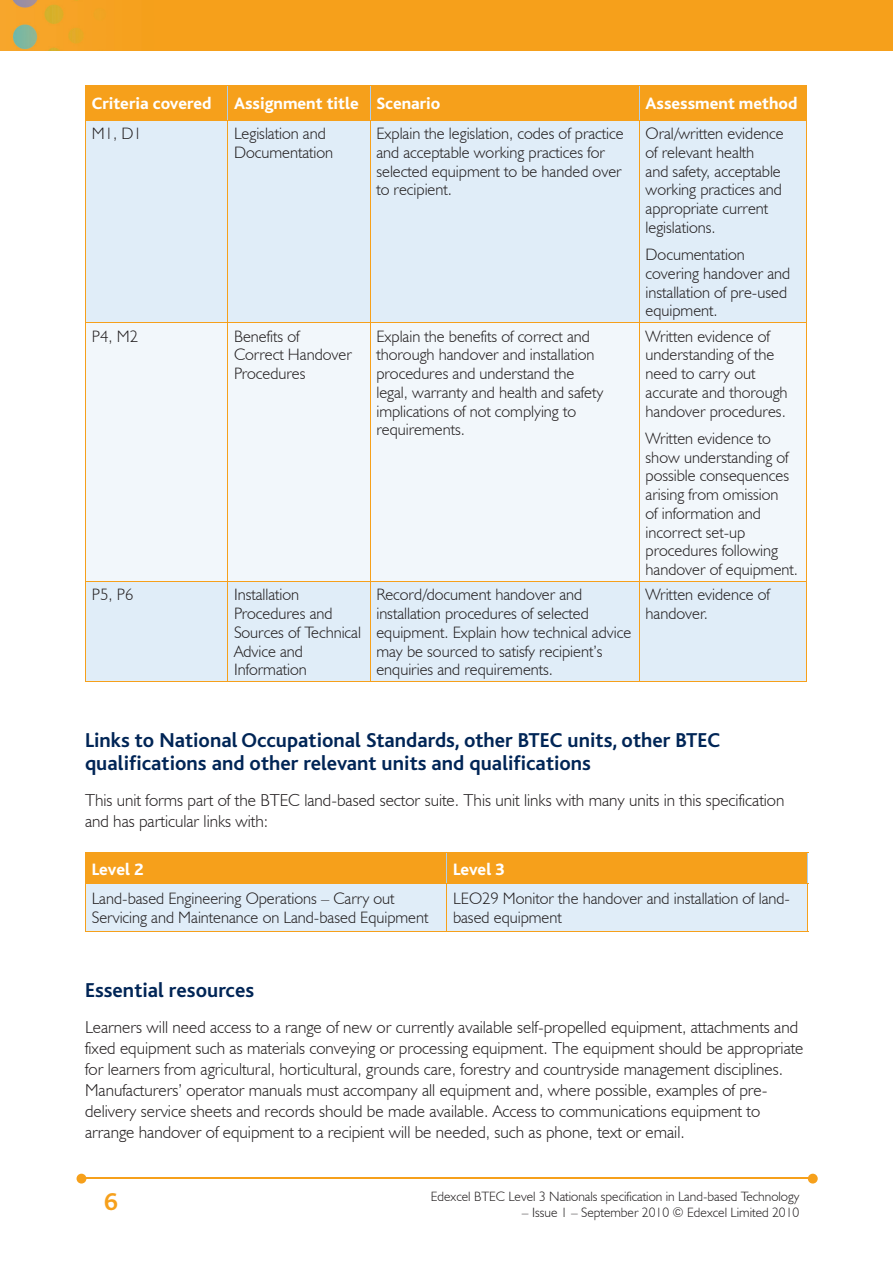
<style>
.page{position:relative;width:893px;height:1263px;background:#fff}
.page>*{position:absolute;margin:0;border:0;box-sizing:border-box;transform-origin:0 0}
.t1{font:700 25.5px "Bliss";color:#f6a01b}
.t2{font:700 21px/22.5px "Bliss";color:#002556}
.t3{font:300 17.25px/21px "Humanist 521 BT";color:#231f20}
.t4{font:800 17.25px "Bliss";color:#fff}
.t5{font:300 16.5px/18.8px "Humanist 521 BT";color:#231f20}
.t6{font:300 13.5px "Humanist 521 BT";color:#231f20}
</style>
<div class="page">
<img style="left:0;top:0;width:893px;height:51px">
<hr style="left:82px;top:1178px;width:728px;height:1px;background:#f6a01b">
<svg style="left:808px;top:1174px;width:10px;height:9px"></svg>
<svg style="left:77px;top:1174px;width:9px;height:9px"></svg>
<div style="left:86px;top:86px;width:720px;height:34px;background:#f6a01b"></div>
<div style="left:86px;top:121px;width:720px;height:560px;background:#e0edf8"></div>
<div style="left:86px;top:323px;width:720px;height:258px;background:#f2f7fb"></div>
<hr style="left:227px;top:86px;width:1px;height:34px;background:#accfed">
<hr style="left:370px;top:86px;width:1px;height:34px;background:#accfed">
<hr style="left:639px;top:86px;width:1px;height:34px;background:#accfed">
<hr style="left:85px;top:86px;width:1px;height:34px;background:#f6a01b">
<hr style="left:806px;top:86px;width:1px;height:34px;background:#f6a01b">
<hr style="left:85px;top:85px;width:143px;height:1px;background:#f6a01b">
<hr style="left:228px;top:85px;width:142px;height:1px;background:#f6a01b">
<hr style="left:370px;top:85px;width:269px;height:1px;background:#f6a01b">
<hr style="left:639px;top:85px;width:168px;height:1px;background:#f6a01b">
<hr style="left:85px;top:120px;width:143px;height:1px;background:#f6a01b">
<hr style="left:228px;top:120px;width:142px;height:1px;background:#f6a01b">
<hr style="left:370px;top:120px;width:269px;height:1px;background:#f6a01b">
<hr style="left:639px;top:120px;width:168px;height:1px;background:#f6a01b">
<hr style="left:227px;top:120px;width:1px;height:202px;background:#f6a01b">
<hr style="left:370px;top:120px;width:1px;height:202px;background:#f6a01b">
<hr style="left:639px;top:120px;width:1px;height:202px;background:#f6a01b">
<hr style="left:85px;top:120px;width:1px;height:202px;background:#f6a01b">
<hr style="left:806px;top:120px;width:1px;height:202px;background:#f6a01b">
<hr style="left:227px;top:323px;width:1px;height:258px;background:#f6a01b">
<hr style="left:370px;top:323px;width:1px;height:258px;background:#f6a01b">
<hr style="left:639px;top:323px;width:1px;height:258px;background:#f6a01b">
<hr style="left:85px;top:323px;width:1px;height:258px;background:#f6a01b">
<hr style="left:806px;top:323px;width:1px;height:258px;background:#f6a01b">
<hr style="left:85px;top:322px;width:143px;height:1px;background:#f6a01b">
<hr style="left:228px;top:322px;width:142px;height:1px;background:#f6a01b">
<hr style="left:370px;top:322px;width:269px;height:1px;background:#f6a01b">
<hr style="left:639px;top:322px;width:168px;height:1px;background:#f6a01b">
<hr style="left:227px;top:582px;width:1px;height:99px;background:#f6a01b">
<hr style="left:370px;top:582px;width:1px;height:99px;background:#f6a01b">
<hr style="left:639px;top:582px;width:1px;height:99px;background:#f6a01b">
<hr style="left:85px;top:681px;width:143px;height:1px;background:#f6a01b">
<hr style="left:228px;top:681px;width:142px;height:1px;background:#f6a01b">
<hr style="left:370px;top:681px;width:269px;height:1px;background:#f6a01b">
<hr style="left:639px;top:681px;width:168px;height:1px;background:#f6a01b">
<hr style="left:85px;top:582px;width:1px;height:99px;background:#f6a01b">
<hr style="left:806px;top:582px;width:1px;height:99px;background:#f6a01b">
<hr style="left:85px;top:581px;width:143px;height:1px;background:#f6a01b">
<hr style="left:228px;top:581px;width:142px;height:1px;background:#f6a01b">
<hr style="left:370px;top:581px;width:269px;height:1px;background:#f6a01b">
<hr style="left:639px;top:581px;width:168px;height:1px;background:#f6a01b">
<svg style="left:86px;top:853px;width:721px;height:78px;background:#e8cea1"></svg>
<hr style="left:446px;top:853px;width:1px;height:30px;background:#accfed">
<hr style="left:807px;top:853px;width:1px;height:30px;background:#accfed">
<hr style="left:85px;top:853px;width:1px;height:30px;background:#f6a01b">
<hr style="left:85px;top:852px;width:362px;height:1px;background:#f6a01b">
<hr style="left:447px;top:852px;width:361px;height:1px;background:#f6a01b">
<hr style="left:85px;top:931px;width:362px;height:1px;background:#f6a01b">
<hr style="left:85px;top:883px;width:1px;height:48px;background:#f6a01b">
<hr style="left:85px;top:883px;width:362px;height:1px;background:#f6a01b">
<hr style="left:447px;top:931px;width:361px;height:1px;background:#f6a01b">
<hr style="left:446px;top:883px;width:1px;height:48px;background:#f6a01b">
<hr style="left:447px;top:883px;width:361px;height:1px;background:#f6a01b">
<hr style="left:807px;top:883px;width:1px;height:48px;background:#f6a01b">
<p class="t4" style="left:92px;top:95px;width:121px">Criteria covered</p>
<p class="t4" style="left:234px;top:95px;width:208px">Assignment title Scenario</p>
<p class="t4" style="left:646px;top:95px;width:153px">Assessment method</p>
<p class="t5" style="left:92px;top:124px;width:51px">M1, D1</p>
<p class="t5" style="left:234px;top:124px;width:101px">Legislation and<br>Documentation</p>
<p class="t5" style="left:376px;top:124px;width:249px">Explain the legislation, codes of practice and acceptable working practices for selected equipment to be handed over to recipient.</p>
<p class="t5" style="left:646px;top:124px;width:140px">Oral/written evidence of relevant health<br>and safety, acceptable working practices and appropriate current legislations.</p>
<p class="t5" style="left:646px;top:245px;width:146px">Documentation covering handover and installation of pre-used equipment.</p>
<p class="t5" style="left:92px;top:326px;width:48px">P4, M2</p>
<p class="t5" style="left:234px;top:326px;width:119px">Benefits of<br>Correct Handover<br>Procedures</p>
<p class="t5" style="left:376px;top:326px;width:228px">Explain the benefits of correct and thorough handover and installation procedures and understand the legal, warranty and health and safety implications of not complying to requirements.</p>
<p class="t5" style="left:646px;top:326px;width:144px">Written evidence of understanding of the need to carry out accurate and thorough handover procedures.</p>
<p class="t5" style="left:646px;top:428px;width:154px">Written evidence to show understanding of possible consequences arising from omission<br>of information and incorrect set-up procedures following handover of equipment.</p>
<p class="t5" style="left:92px;top:585px;width:43px">P5, P6</p>
<p class="t5" style="left:234px;top:585px;width:129px">Installation<br>Procedures and<br>Sources of Technical<br>Advice and<br>Information</p>
<p class="t5" style="left:376px;top:585px;width:256px">Record/document handover and installation procedures of selected equipment. Explain how technical advice may be sourced to satisfy recipient’s enquiries and requirements.</p>
<p class="t5" style="left:646px;top:585px;width:126px">Written evidence of handover.</p>
<p class="t2" style="left:85px;top:729px;width:637px">Links to National Occupational Standards, other BTEC units, other BTEC qualifications and other relevant units and qualifications</p>
<p class="t3" style="left:85px;top:789px;width:701px">This unit forms part of the BTEC land-based sector suite. This unit links with many units in this specification and has particular links with:</p>
<p class="t4" style="left:92px;top:860px;width:53px">Level 2</p>
<p class="t4" style="left:453px;top:860px;width:53px">Level 3</p>
<p class="t5" style="left:92px;top:889px;width:338px">Land-based Engineering Operations – Carry out<br>Servicing and Maintenance on Land-based Equipment</p>
<p class="t5" style="left:453px;top:889px;width:339px">LEO29 Monitor the handover and installation of land&shy;based equipment</p>
<p class="t2" style="left:85px;top:979px;width:171px">Essential resources</p>
<p class="t3" style="left:85px;top:1016px;width:720px">Learners will need access to a range of new or currently available self-propelled equipment, attachments and fixed equipment such as materials conveying or processing equipment. The equipment should be appropriate for learners from agricultural, horticultural, grounds care, forestry and countryside management disciplines.<br>Manufacturers’ operator manuals must accompany all equipment and, where possible, examples of pre&shy;delivery service sheets and records should be made available. Access to communications equipment to arrange handover of equipment to a recipient will be needed, such as phone, text or email.</p>
<h1 class="t1" style="left:104px;top:1189px;width:15px">6</h1>
<p class="t6" style="left:431px;top:1188px;width:370px">Edexcel BTEC Level 3 Nationals specification in Land-based Technology</p>
<p class="t6" style="left:522px;top:1204px;width:279px">– Issue 1 – September 2010 © Edexcel Limited 2010</p>
</div>
